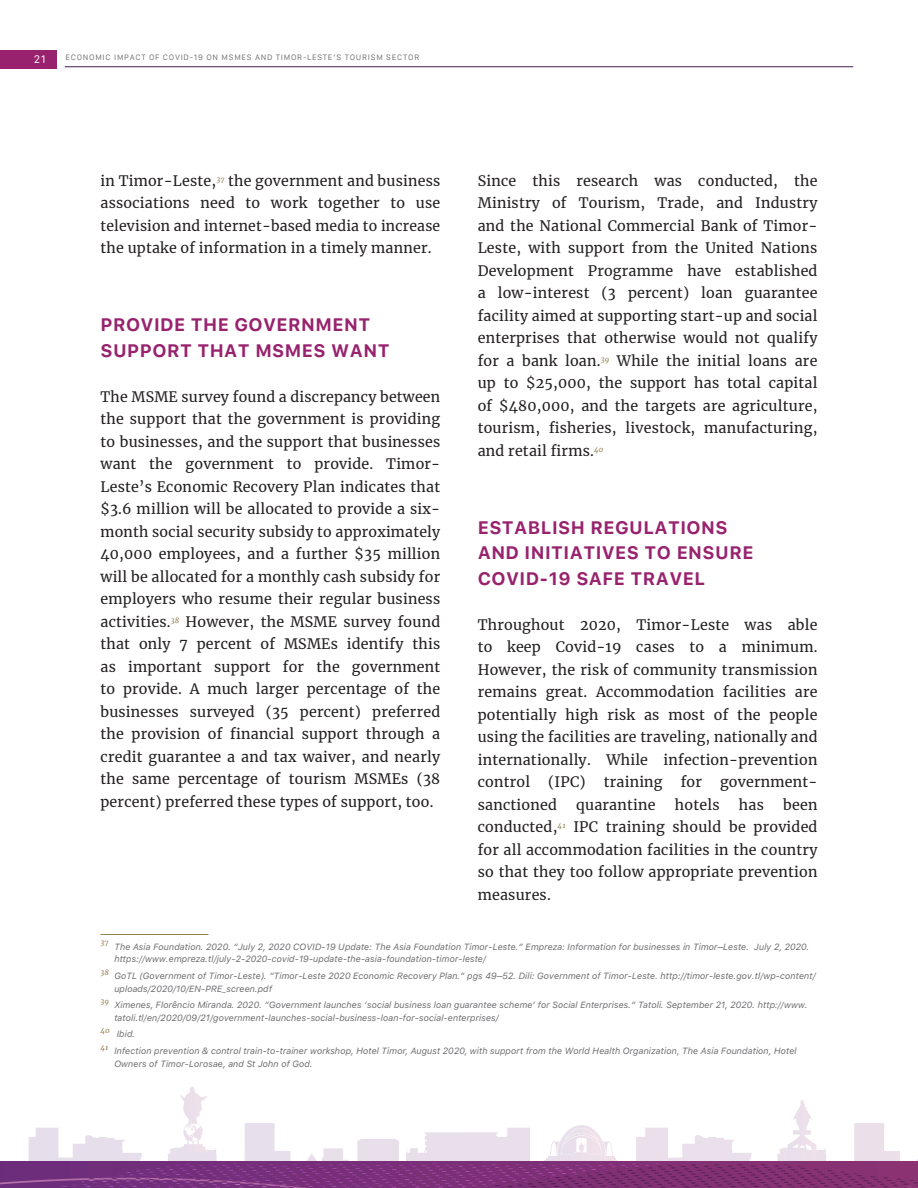
<style>
.page{position:relative;width:918px;height:1188px;background:#fff}
.page>*{position:absolute;margin:0;border:0;box-sizing:border-box;transform-origin:0 0}
.t1{font:700 18px/25.5px "Galvji";letter-spacing:.025em;color:#98226e}
.t2{font:14.25px/22.5px "Merriweather";letter-spacing:.015em;color:#231f20;text-align:justify}
.t3{font:10.5px "Galvji";color:#fff}
.t4{font:italic 9px/12.8px "Galvji";color:#6c6d70}
.t5{font:7.5px "Galvji";letter-spacing:.1em;color:#6c6d70}
.t6{font:italic 7.5px "Merriweather";color:#93804f}
</style>
<div class="page">
<hr style="left:65px;top:66px;width:788px;height:1px;background:#431e4f">
<svg style="left:0;top:1087px;width:918px;height:91px"></svg>
<img style="left:0;top:1178px;width:918px;height:10px">
<img style="left:175px;top:1163px;width:591px;height:2px">
<img style="left:119px;top:1175px;width:720px;height:2px">
<img style="left:72px;top:1185px;width:827px;height:2px">
<div style="left:0;top:50px;width:56px;height:18px;background:#98226e"></div>
<hr style="left:100px;top:934px;width:108px;height:1px;background:#93804f">
<p class="t3" style="left:34px;top:53px;width:14px">21</p>
<p class="t5" style="left:65px;top:53px;width:355px">ECONOMIC IMPACT OF COVID-19 ON MSMES AND TIMOR-LESTE’S TOURISM SECTOR</p>
<p class="t2" style="left:100px;top:169px;width:341px">in Timor-Leste,<sup>37</sup> the government and business associations need to work together to use television and internet-based media to increase the uptake of information in a timely manner.</p>
<p class="t1" style="left:100px;top:312px;width:291px">PROVIDE THE GOVERNMENT<br>SUPPORT THAT MSMES WANT</p>
<p class="t2" style="left:100px;top:385px;width:341px">The MSME survey found a discrepancy between the support that the government is providing to businesses, and the support that businesses want the government to provide. Timor-Leste’s Economic Recovery Plan indicates that $3.6 million will be allocated to provide a six&shy;month social security subsidy to approximately 40,000 employees, and a further $35 million will be allocated for a monthly cash subsidy for employers who resume their regular business activities.<sup>38</sup> However, the MSME survey found that only 7 percent of MSMEs identify this as important support for the government to provide. A much larger percentage of the businesses surveyed (35 percent) preferred the provision of financial support through a credit guarantee a and tax waiver, and nearly the same percentage of tourism MSMEs (38 percent) preferred these types of support, too.</p>
<p class="t2" style="left:478px;top:169px;width:341px">Since this research was conducted, the Ministry of Tourism, Trade, and Industry and the National Commercial Bank of Timor-Leste, with support from the United Nations Development Programme have established a low-interest (3 percent) loan guarantee facility aimed at supporting start-up and social enterprises that otherwise would not qualify for a bank loan.<sup>39</sup> While the initial loans are up to $25,000, the support has total capital of $480,000, and the targets are agriculture, tourism, fisheries, livestock, manufacturing, and retail firms.<sup>40</sup></p>
<p class="t1" style="left:478px;top:515px;width:277px">ESTABLISH REGULATIONS<br>AND INITIATIVES TO ENSURE<br>COVID-19 SAFE TRAVEL</p>
<p class="t2" style="left:478px;top:613px;width:341px">Throughout 2020, Timor-Leste was able to keep Covid-19 cases to a minimum.<br>However, the risk of community transmission remains great. Accommodation facilities are potentially high risk as most of the people using the facilities are traveling, nationally and internationally. While infection-prevention control</p>
<p class="t2" style="left:548px;top:770px;width:39px">(IPC)</p>
<p class="t2" style="left:604px;top:770px;width:60px">training</p>
<p class="t2" style="left:681px;top:770px;width:23px">for</p>
<p class="t2" style="left:720px;top:770px;width:99px">government-</p>
<p class="t2" style="left:478px;top:793px;width:81px">sanctioned</p>
<p class="t2" style="left:576px;top:793px;width:81px">quarantine</p>
<p class="t2" style="left:675px;top:793px;width:46px">hotels</p>
<p class="t2" style="left:739px;top:793px;width:27px">has</p>
<p class="t2" style="left:478px;top:793px;width:341px;text-indent:305px">been conducted,<sup>41</sup> IPC training should be provided for all accommodation facilities in the country so that they too follow appropriate prevention measures.</p>
<p class="t6" style="left:100px;top:937px;width:9px">37</p>
<p class="t4" style="left:114px;top:940px;width:697px">The Asia Foundation. 2020. “July 2, 2020 COVID-19 Update: The Asia Foundation Timor-Leste.” Empreza: Information for businesses in Timor–Leste. July 2, 2020. https://www.empreza.tl/july-2-2020-covid-19-update-the-asia-foundation-timor-leste/</p>
<p class="t6" style="left:100px;top:967px;width:10px">38</p>
<p class="t4" style="left:114px;top:969px;width:703px">GoTL (Government of Timor-Leste). “Timor-Leste 2020 Economic Recovery Plan.” pgs 49–52. Dili: Government of Timor-Leste. http://timor-leste.gov.tl/wp-content/ uploads/2020/10/EN-PRE_screen.pdf</p>
<p class="t6" style="left:100px;top:996px;width:10px">39</p>
<p class="t4" style="left:114px;top:999px;width:695px">Ximenes, Florêncio Miranda. 2020. “Government launches ‘social business loan guarantee scheme’ for Social Enterprises.” Tatoli. September 21, 2020. http://www. tatoli.tl/en/2020/09/21/government-launches-social-business-loan-for-social-enterprises/</p>
<p class="t6" style="left:100px;top:1025px;width:11px">40</p>
<p class="t4" style="left:117px;top:1028px;width:20px">Ibid.</p>
<p class="t6" style="left:100px;top:1042px;width:9px">41</p>
<p class="t4" style="left:114px;top:1044px;width:684px">Infection prevention &amp; control train-to-trainer workshop, Hotel Timor, August 2020, with support from the World Health Organization, The Asia Foundation, Hotel<br>Owners of Timor-Lorosae, and St John of God.</p>
</div>
